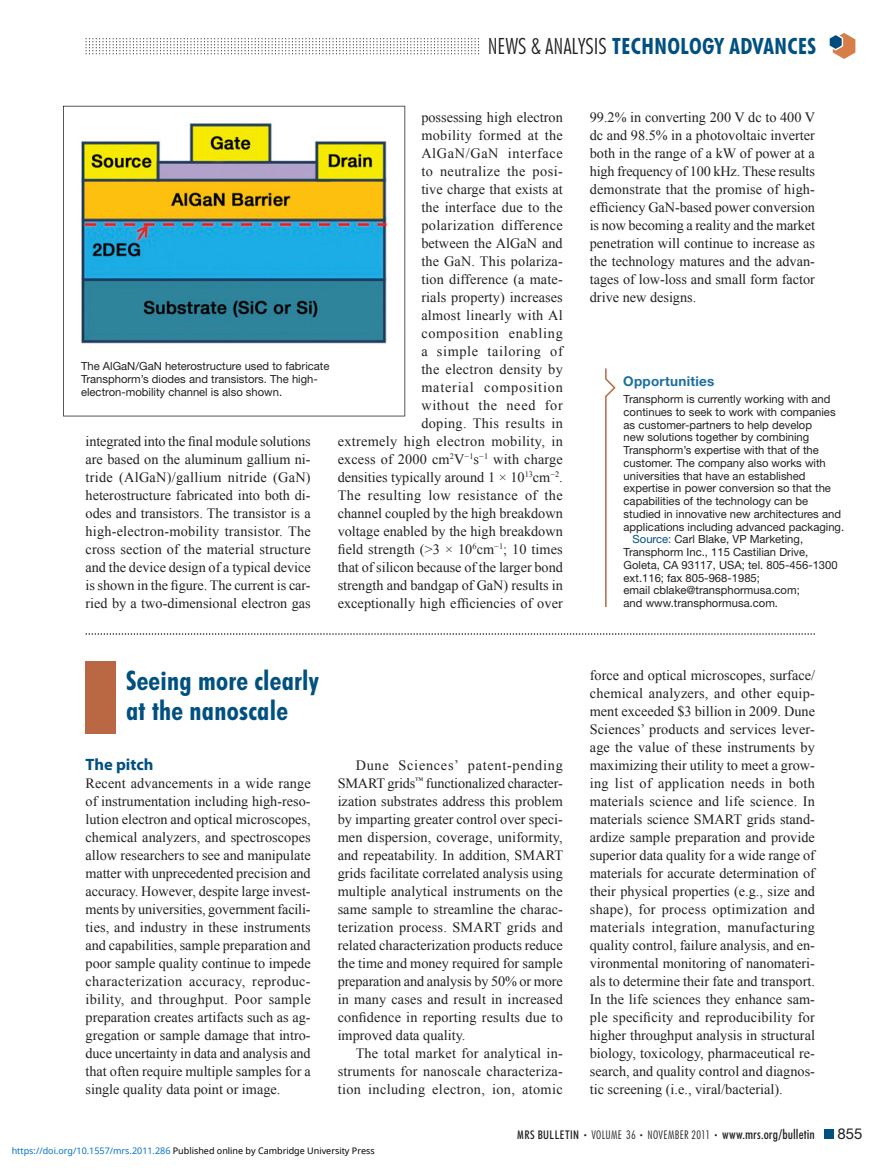
<style>
.page{position:relative;width:878px;height:1175px;background:#fff}
.page>*{position:absolute;margin:0;border:0;box-sizing:border-box;transform-origin:0 0}
.t1{font:700 condensed 27px/30px "Futura BT";letter-spacing:.01em;color:#005080}
.t2{font:700 condensed 22.5px "Futura BT";letter-spacing:.02em;color:#005080}
.t3{font:700 16.5px "Myriad Pro";color:#005080}
.t4{font:15px "Helvetica Neue LT Std";color:#231f20}
.t5{font:14.25px/18px "Times New Roman";letter-spacing:.005em;color:#231f20;text-align:justify}
.t6{font:700 13.5px "Helvetica Neue LT Std";letter-spacing:.02em;color:#1c6f9e}
.t7{font:300 condensed 12px "Futura BT";letter-spacing:.03em;color:#231f20}
.t8{font:11.25px/12.8px "Helvetica Neue LT Std";color:#231f20}
.t9{font:9px "Noto Sans";color:#000}
.s1{font-weight:300;color:#231f20}
.s2{color:#005080}
.s3{font-weight:500}
.s4{font-size:7.5px}
.s5{font-weight:500;font-size:13.5px}
.s6{color:#0172cf}
</style>
<div class="page">
<div style="left:824px;top:1130px;width:9px;height:8px;background:#005080"></div>
<svg style="left:86px;top:38px;width:393px;height:16px"></svg>
<svg style="left:829px;top:33px;width:26px;height:26px"></svg>
<svg style="left:605px;top:368px;width:10px;height:239px"></svg>
<svg style="left:63px;top:106px;width:342px;height:310px"></svg>
<svg style="left:86px;top:633px;width:728px;height:1px"></svg>
<div style="left:86px;top:662px;width:30px;height:72px;background:#b96843"></div>
<h2 class="t2" style="left:487px;top:38px;width:330px"><span class="s1">NEWS &amp; ANALYSIS</span> TECHNOLOGY ADVANCES</h2>
<p class="t8" style="left:81px;top:361px;width:250px">The AlGaN/GaN heterostructure used to fabricate<br>Transphorm’s diodes and transistors. The high&shy;electron-mobility channel is also shown.</p>
<p class="t5" style="left:86px;top:432px;width:227px">integrated into the final module solutions are based on the aluminum gallium ni&shy;tride (AlGaN)/gallium nitride (GaN) heterostructure fabricated into both di&shy;odes and transistors. The transistor is a high-electron-mobility transistor. The cross section of the material structure and the device design of a typical device is shown in the figure. The current is car&shy;ried by a two-dimensional electron gas</p>
<p class="t5" style="left:337px;top:108px;width:227px;text-align:right">possessing high electron<br>mobility formed at the<br>AlGaN/GaN interface<br>to neutralize the posi-<br>tive charge that exists at<br>the interface due to the<br>polarization difference<br>between the AlGaN and<br>the GaN. This polariza-<br>tion difference (a mate-<br>rials property) increases<br>almost linearly with Al<br>composition enabling<br>a simple tailoring of<br>the electron density by<br>material composition<br>without the need for<br>doping. This results in<br>extremely high electron mobility, in excess of 2000 cm<sup>2</sup>V<sup>−1</sup>s<sup>−1</sup> with charge densities typically around 1 × 10<sup>13</sup>cm<sup>−2</sup>.<br>The resulting low resistance of the channel coupled by the high breakdown voltage enabled by the high breakdown field strength (&gt;3 × 10<sup>6</sup>cm<sup>−1</sup>; 10 times that of silicon because of the larger bond strength and bandgap of GaN) results in exceptionally high efficiencies of over</p>
<p class="t5" style="left:589px;top:108px;width:227px">99.2% in converting 200 V dc to 400 V dc and 98.5% in a photovoltaic inverter both in the range of a kW of power at a high frequency of 100 kHz. These results demonstrate that the promise of high&shy;efficiency GaN-based power conversion is now becoming a reality and the market penetration will continue to increase as the technology matures and the advan&shy;tages of low-loss and small form factor drive new designs.</p>
<p class="t6" style="left:623px;top:376px;width:93px">Opportunities</p>
<p class="t8" style="left:623px;top:394px;width:208px">Transphorm is currently working with and</p>
<p class="t8" style="left:623px;top:407px;width:213px">continues to seek to work with companies</p>
<p class="t8" style="left:623px;top:419px;width:190px">as customer-partners to help develop</p>
<p class="t8" style="left:623px;top:432px;width:187px">new solutions together by combining</p>
<p class="t8" style="left:623px;top:445px;width:197px">Transphorm’s expertise with that of the</p>
<p class="t8" style="left:623px;top:458px;width:204px">customer. The company also works with</p>
<p class="t8" style="left:623px;top:470px;width:183px">universities that have an established</p>
<p class="t8" style="left:623px;top:483px;width:209px">expertise in power conversion so that the</p>
<p class="t8" style="left:623px;top:496px;width:186px">capabilities of the technology can be</p>
<p class="t8" style="left:623px;top:509px;width:219px">studied in innovative new architectures and</p>
<p class="t8" style="left:623px;top:521px;width:222px">applications including advanced packaging.</p>
<p class="t8" style="left:632px;top:534px;width:172px"><span class="s2">Source:</span> Carl Blake, VP Marketing,</p>
<p class="t8" style="left:623px;top:547px;width:186px">Transphorm Inc., 115 Castilian Drive,</p>
<p class="t8" style="left:623px;top:560px;width:216px">Goleta, CA 93117, USA; tel. 805-456-1300</p>
<p class="t8" style="left:623px;top:572px;width:138px">ext.116; fax 805-968-1985;</p>
<p class="t8" style="left:623px;top:585px;width:178px">email cblake@transphormusa.com;</p>
<p class="t8" style="left:623px;top:598px;width:156px">and www.transphormusa.com.</p>
<h1 class="t1" style="left:126px;top:668px;width:194px">Seeing more clearly at the nanoscale</h1>
<p class="t3" style="left:86px;top:758px;width:70px">The pitch</p>
<p class="t5" style="left:86px;top:774px;width:227px">Recent advancements in a wide range of instrumentation including high-reso&shy;lution electron and optical microscopes, chemical analyzers, and spectroscopes allow researchers to see and manipulate matter with unprecedented precision and accuracy. However, despite large invest&shy;ments by universities, government facili&shy;ties, and industry in these instruments and capabilities, sample preparation and poor sample quality continue to impede characterization accuracy, reproduc&shy;ibility, and throughput. Poor sample preparation creates artifacts such as ag&shy;gregation or sample damage that intro&shy;duce uncertainty in data and analysis and that often require multiple samples for a single quality data point or image.</p>
<p class="t5" style="left:337px;top:756px;width:227px;text-indent:18px">Dune Sciences’ patent-pending SMART grids<sup>™</sup> functionalized character&shy;ization substrates address this problem by imparting greater control over speci&shy;men dispersion, coverage, uniformity, and repeatability. In addition, SMART grids facilitate correlated analysis using multiple analytical instruments on the same sample to streamline the charac&shy;terization process. SMART grids and related characterization products reduce the time and money required for sample preparation and analysis by 50% or more in many cases and result in increased confidence in reporting results due to improved data quality.</p>
<p class="t5" style="left:337px;top:1044px;width:227px;text-indent:18px">The total market for analytical in&shy;struments for nanoscale characteriza&shy;tion including electron, ion, atomic</p>
<p class="t5" style="left:589px;top:666px;width:227px">force and optical microscopes, surface/ chemical analyzers, and other equip&shy;ment exceeded $3 billion in 2009. Dune Sciences’ products and services lever&shy;age the value of these instruments by maximizing their utility to meet a grow&shy;ing list of application needs in both materials science and life science. In materials science SMART grids stand&shy;ardize sample preparation and provide superior data quality for a wide range of materials for accurate determination of their physical properties (e.g., size and shape), for process optimization and materials integration, manufacturing quality control, failure analysis, and en&shy;vironmental monitoring of nanomateri&shy;als to determine their fate and transport.<br>In the life sciences they enhance sam&shy;ple specificity and reproducibility for higher throughput analysis in structural biology, toxicology, pharmaceutical re&shy;search, and quality control and diagnos&shy;tic screening (i.e., viral/bacterial).</p>
<p class="t7" style="left:517px;top:1130px;width:299px"><span class="s3">MRS BULLETIN</span> <span class="s4">•</span> VOLUME 36 <span class="s4">•</span> NOVEMBER 2011 <span class="s4">•</span> <span class="s5">www.mrs.org/bulletin</span></p>
<p class="t4" style="left:837px;top:1128px;width:27px">855</p>
<p class="t9" style="left:12px;top:1143px;width:364px"><span class="s6">https://doi.org/10.1557/mrs.2011.286</span> Published online by Cambridge University Press</p>
</div>
